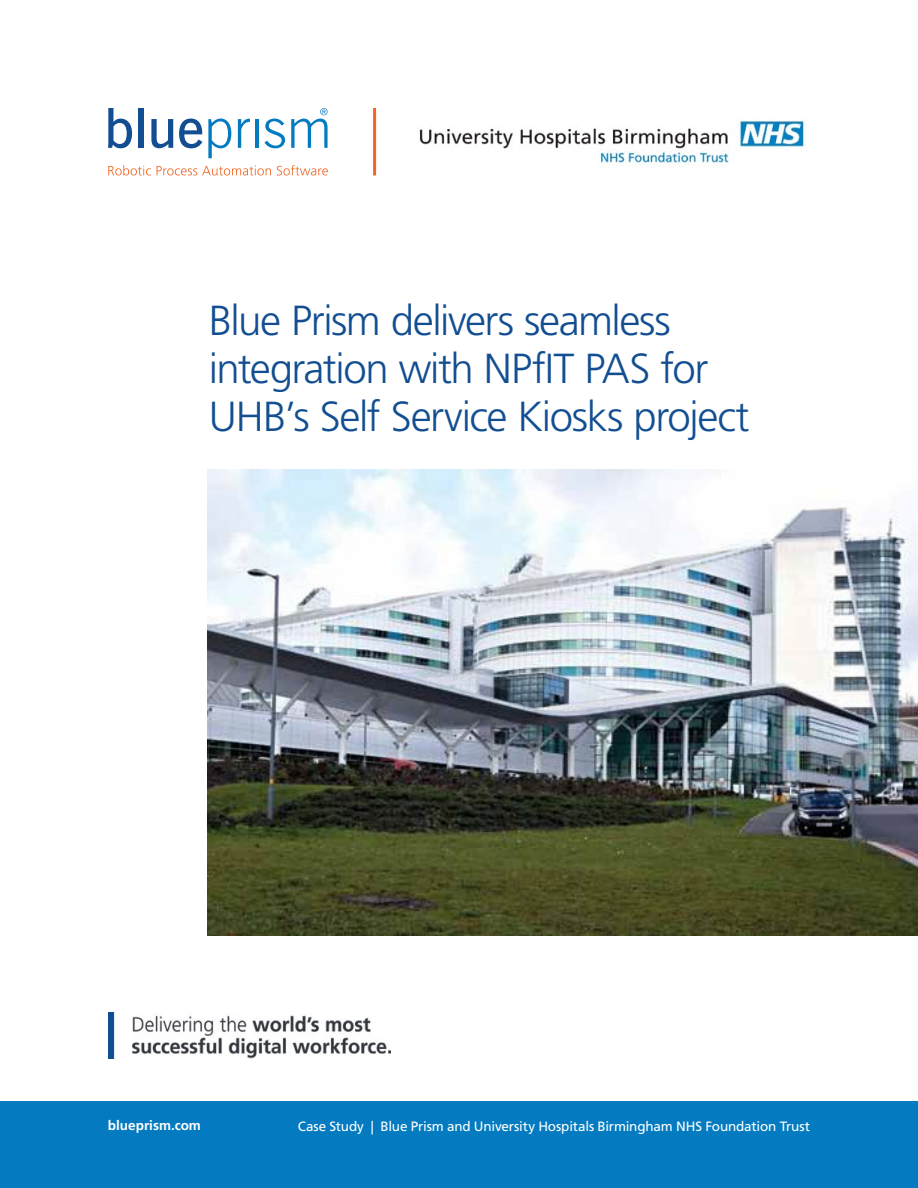
<style>
.page{position:relative;width:918px;height:1188px;background:#fff}
.page>*{position:absolute;margin:0;border:0;box-sizing:border-box;transform-origin:0 0}
.t1{font:300 42px/48px "Frutiger LT Std";letter-spacing:-.035em;color:#124e91}
.t2{font:13.5px "Frutiger LT Std";letter-spacing:-.01em;color:#fff}
.t3{font:700 13.5px "Frutiger LT Std";color:#fff}
</style>
<div class="page">
<div style="left:0;top:1102px;width:918px;height:86px;background:#047bc1"></div>
<img style="left:208px;top:470px;width:710px;height:466px">
<img style="left:108px;top:1012px;width:283px;height:46px">
<img style="left:419px;top:119px;width:385px;height:47px">
<svg style="left:108px;top:165px;width:43px;height:11px"></svg>
<svg style="left:157px;top:166px;width:114px;height:10px"></svg>
<svg style="left:277px;top:165px;width:51px;height:10px"></svg>
<svg style="left:208px;top:119px;width:23px;height:39px"></svg>
<svg style="left:238px;top:119px;width:12px;height:29px"></svg>
<hr style="left:255px;top:119px;width:3px;height:29px;background:#047bc1">
<svg style="left:264px;top:119px;width:21px;height:29px"></svg>
<svg style="left:108px;top:108px;width:24px;height:40px"></svg>
<div style="left:138px;top:108px;width:5px;height:40px;background:#124e91"></div>
<svg style="left:151px;top:119px;width:22px;height:29px"></svg>
<svg style="left:179px;top:119px;width:23px;height:29px"></svg>
<svg style="left:291px;top:108px;width:37px;height:40px"></svg>
<hr style="left:373px;top:108px;width:3px;height:68px;background:#f26522">
<p class="t1" style="left:209px;top:297px;width:542px">Blue Prism delivers seamless integration with NPfIT PAS for<br>UHB’s Self Service Kiosks project</p>
<p class="t3" style="left:108px;top:1118px;width:94px">blueprism.com</p>
<p class="t2" style="left:298px;top:1119px;width:514px">Case Study | Blue Prism and University Hospitals Birmingham NHS Foundation Trust</p>
</div>
